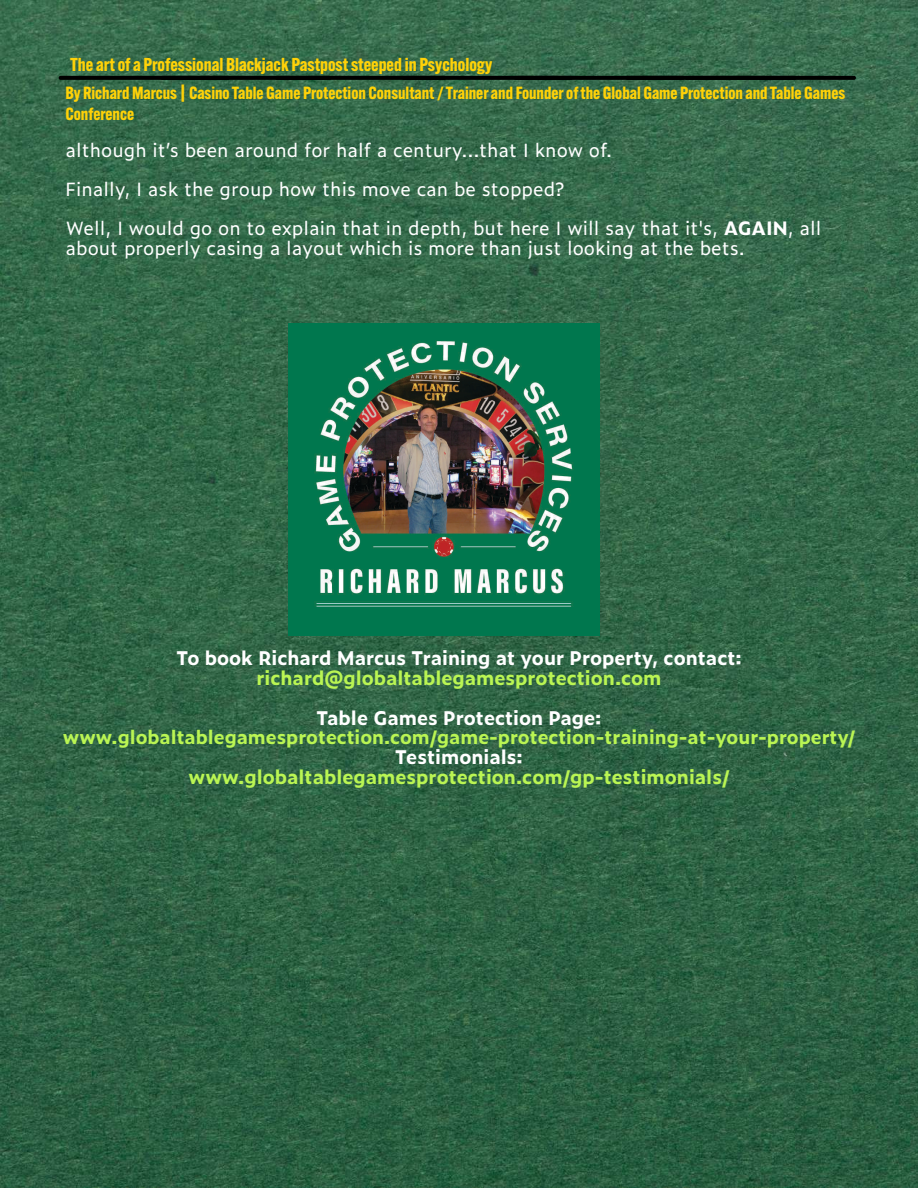
<style>
.page{position:relative;width:918px;height:1188px;background:#fff}
.page>*{position:absolute;margin:0;border:0;box-sizing:border-box;transform-origin:0 0}
.t1{font:700 18.75px "Zeitung Micro Pro";color:#baf553}
.t2{font:700 18.75px "Zeitung Micro Pro";color:#fff}
.t3{font:18.3px/39.2px "Zeitung Micro Pro";color:#fff}
.t4{font:700 18.3px "Zeitung Micro Pro";color:#baf553}
.t5{font:700 18.3px "Alternate Gothic ATF";color:#ffd208}
.t6{font:700 17.25px/20.7px "Alternate Gothic ATF";color:#ffd208}
.s1{font-weight:700}
</style>
<div class="page">
<img style="left:0;top:0;width:918px;height:1188px">
<svg style="left:59px;top:76px;width:171px;height:4px"></svg>
<hr style="left:160px;top:76px;width:172px;height:4px;background:#000;border-radius:2px">
<hr style="left:275px;top:76px;width:171px;height:4px;background:#000;border-radius:2px">
<hr style="left:402px;top:76px;width:171px;height:4px;background:#000;border-radius:2px">
<hr style="left:514px;top:76px;width:171px;height:4px;background:#000;border-radius:2px">
<hr style="left:626px;top:76px;width:171px;height:4px;background:#000;border-radius:2px">
<hr style="left:685px;top:76px;width:171px;height:4px;background:#000;border-radius:2px">
<img style="left:288px;top:324px;width:312px;height:311px">
<p class="t5" style="left:70px;top:53px;width:424px">The art of a Professional Blackjack Pastpost steeped in Psychology</p>
<p class="t6" style="left:65px;top:82px;width:781px">By Richard Marcus | Casino Table Game Protection Consultant / Trainer and Founder of the Global Game Protection and Table Games<br>Conference</p>
<p class="t3" style="left:65px;top:130px;width:757px">although it’s been around for half a century…that I know of.<br>Finally, I ask the group how this move can be stopped?<br>Well, I would go on to explain that in depth, but here I will say that it's, <span class="s1">AGAIN</span>, all</p>
<p class="t3" style="left:65px;top:228px;width:681px">about properly casing a layout which is more than just looking at the bets.</p>
<p class="t2" style="left:176px;top:643px;width:567px">To book Richard Marcus Training at your Property, contact:</p>
<p class="t1" style="left:257px;top:663px;width:407px">richard@globaltablegamesprotection.com</p>
<p class="t2" style="left:317px;top:703px;width:287px">Table Games Protection Page:</p>
<p class="t4" style="left:63px;top:723px;width:794px">www.globaltablegamesprotection.com/game-protection-training-at-your-property/</p>
<p class="t2" style="left:395px;top:743px;width:129px">Testimonials:</p>
<p class="t1" style="left:189px;top:763px;width:543px">www.globaltablegamesprotection.com/gp-testimonials/</p>
</div>
